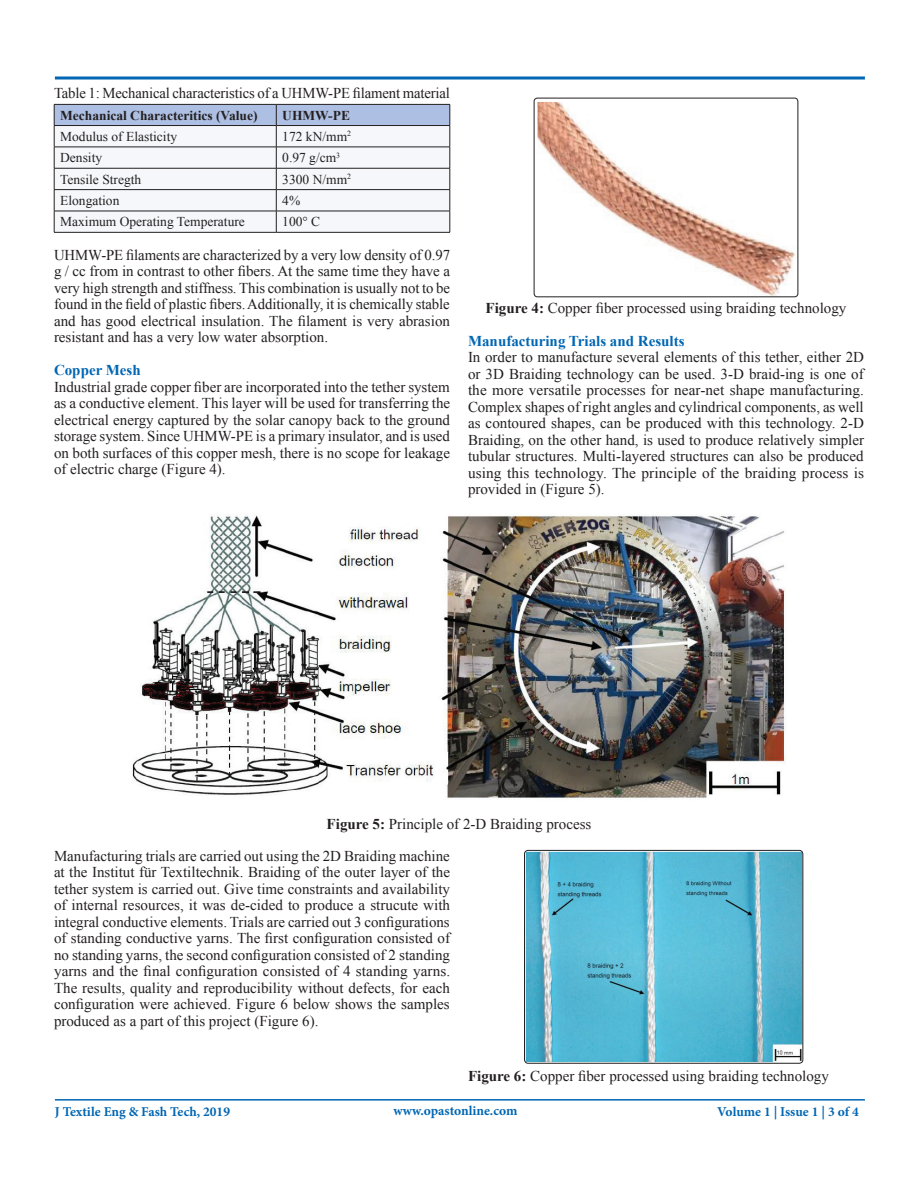
<style>
.page{position:relative;width:918px;height:1188px;background:#fff}
.page>*{position:absolute;margin:0;border:0;box-sizing:border-box;transform-origin:0 0}
.t1{font:15px/16.5px "Times New Roman";color:#231f20;text-align:justify}
.t2{font:700 15px "Times New Roman";color:#0166b3}
.t3{font:13.5px "Times New Roman";color:#231f20}
.t4{font:700 13.5px "Minion Pro";color:#0166b3}
.t5{font:700 13.5px "Times New Roman";color:#231f20}
.s1{font-weight:700}
</style>
<div class="page">
<hr style="left:55px;top:1099px;width:810px;height:2px;background:#0166b3">
<svg style="left:54px;top:76px;width:811px;height:4px"></svg>
<svg style="left:54px;top:104px;width:397px;height:128px"></svg>
<hr style="left:54px;top:232px;width:222px;height:1px;background:#231f20">
<hr style="left:276px;top:232px;width:174px;height:1px;background:#231f20">
<img style="left:538px;top:102px;width:260px;height:195px">
<div style="left:534px;top:98px;width:264px;height:199px;border:1px solid #231f20;border-radius:3px"></div>
<img style="left:132px;top:515px;width:653px;height:283px">
<img style="left:526px;top:851px;width:277px;height:211px">
<div style="left:524px;top:850px;width:279px;height:213px;border:1px solid #231f20;border-radius:4px"></div>
<p class="t1" style="left:54px;top:85px;width:398px">Table 1: Mechanical characteristics of a UHMW-PE filament material</p>
<p class="t5" style="left:60px;top:106px;width:199px">Mechanical Characteritics (Value)</p>
<p class="t5" style="left:282px;top:106px;width:69px">UHMW-PE</p>
<p class="t3" style="left:60px;top:127px;width:119px">Modulus of Elasticity</p>
<p class="t3" style="left:282px;top:127px;width:70px">172 kN/mm<sup>2</sup></p>
<p class="t3" style="left:60px;top:149px;width:43px">Density</p>
<p class="t3" style="left:282px;top:149px;width:59px">0.97 g/cm<sup>3</sup></p>
<p class="t3" style="left:60px;top:170px;width:83px">Tensile Stregth</p>
<p class="t3" style="left:282px;top:170px;width:70px">3300 N/mm<sup>2</sup></p>
<p class="t3" style="left:60px;top:191px;width:61px">Elongation</p>
<p class="t3" style="left:282px;top:191px;width:19px">4%</p>
<p class="t3" style="left:60px;top:213px;width:186px">Maximum Operating Temperature</p>
<p class="t3" style="left:282px;top:213px;width:40px">100° C</p>
<p class="t1" style="left:54px;top:246px;width:398px">UHMW-PE filaments are characterized by a very low density of 0.97 g / cc from in contrast to other fibers. At the same time they have a very high strength and stiffness. This combination is usually not to be found in the field of plastic fibers. Additionally, it is chemically stable and has good electrical insulation. The filament is very abrasion resistant and has a very low water absorption.</p>
<p class="t2" style="left:54px;top:360px;width:88px">Copper Mesh</p>
<p class="t1" style="left:54px;top:378px;width:398px">Industrial grade copper fiber are incorporated into the tether system as a conductive element. This layer will be used for transferring the electrical energy captured by the solar canopy back to the ground storage system. Since UHMW-PE is a primary insulator, and is used on both surfaces of this copper mesh, there is no scope for leakage of electric charge (Figure 4).</p>
<p class="t1" style="left:486px;top:299px;width:362px"><span class="s1">Figure 4:</span> Copper fiber processed using braiding technology</p>
<p class="t2" style="left:468px;top:330px;width:218px">Manufacturing Trials and Results</p>
<p class="t1" style="left:468px;top:349px;width:398px">In order to manufacture several elements of this tether, either 2D or 3D Braiding technology can be used. 3-D braid-ing is one of the more versatile processes for near-net shape manufacturing.<br>Complex shapes of right angles and cylindrical components, as well as contoured shapes, can be produced with this technology. 2-D Braiding, on the other hand, is used to produce relatively simpler tubular structures. Multi-layered structures can also be produced using this technology. The principle of the braiding process is provided in (Figure 5).</p>
<p class="t1" style="left:54px;top:809px;width:539px;line-height:31.3px;text-indent:273px"><span class="s1">Figure 5:</span> Principle of 2-D Braiding process<br>Manufacturing trials are carried out using the 2D Braiding machine</p>
<p class="t1" style="left:54px;top:864px;width:398px">at the Institut für Textiltechnik. Braiding of the outer layer of the tether system is carried out. Give time constraints and availability of internal resources, it was de-cided to produce a strucute with integral conductive elements. Trials are carried out 3 configurations of standing conductive yarns. The first configuration consisted of no standing yarns, the second configuration consisted of 2 standing yarns and the final configuration consisted of 4 standing yarns.<br>The results, quality and reproducibility without defects, for each configuration were achieved. Figure 6 below shows the samples produced as a part of this project (Figure 6).</p>
<p class="t1" style="left:468px;top:1068px;width:362px"><span class="s1">Figure 6:</span> Copper fiber processed using braiding technology</p>
<p class="t4" style="left:55px;top:1102px;width:177px">J Textile Eng &amp; Fash Tech, 2019</p>
<p class="t4" style="left:393px;top:1102px;width:126px">www.opastonline.com</p>
<p class="t4" style="left:717px;top:1102px;width:143px">Volume 1 | Issue 1 | 3 of 4</p>
</div>
